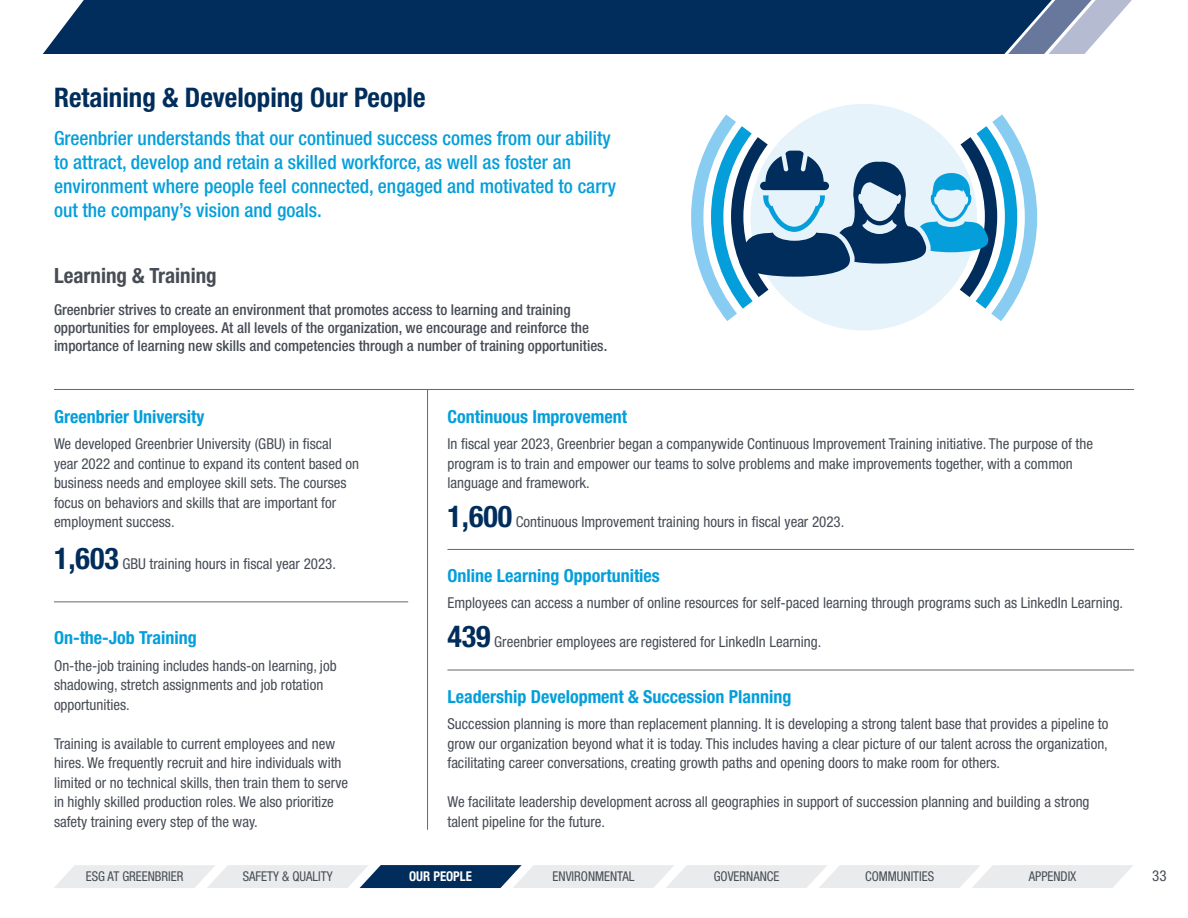
<style>
.page{position:relative;width:1188px;height:918px;background:#fff}
.page>*{position:absolute;margin:0;border:0;box-sizing:border-box;transform-origin:0 0}
.t1{font:700 condensed 27px "Helvetica Neue LT Std";color:#002d5b}
.t2{font:700 condensed 21px "Helvetica Neue LT Std";color:#474c55}
.t3{font:500 condensed 19.5px/24px "Helvetica Neue LT Std";color:#049fdb}
.t4{font:700 condensed 18px "Helvetica Neue LT Std";color:#049fdb}
.t5{font:condensed 15px/19.5px "Helvetica Neue LT Std";color:#474c55}
.t6{font:500 condensed 15px/18px "Helvetica Neue LT Std";color:#474c55}
.t7{font:condensed 13.5px "Helvetica Neue LT Std";color:#474c55;scale:.95 1}
.t8{font:700 condensed 13.5px "Helvetica Neue LT Std";color:#fff;scale:.95 1}
.s1{font-weight:700;font-size:30px;color:#002d5b}
</style>
<div class="page">
<hr style="left:427px;top:389px;width:1px;height:441px;background:#66686c">
<hr style="left:54px;top:389px;width:1080px;height:1px;background:#66686c">
<hr style="left:447px;top:549px;width:687px;height:1px;background:#66686c">
<hr style="left:447px;top:670px;width:687px;height:1px;background:#66686c">
<hr style="left:54px;top:602px;width:354px;height:1px;background:#66686c">
<svg style="left:691px;top:104px;width:347px;height:227px"></svg>
<div style="left:43px;top:0;width:965px;height:54px;background:#002d5b"></div>
<svg style="left:1008px;top:0;width:124px;height:54px"></svg>
<svg style="left:54px;top:865px;width:1079px;height:23px;background:#cdd4da"></svg>
<h1 class="t1" style="left:54px;top:81px;width:373px">Retaining &amp; Developing Our People</h1>
<p class="t3" style="left:54px;top:126px;width:564px">Greenbrier understands that our continued success comes from our ability to attract, develop and retain a skilled workforce, as well as foster an environment where people feel connected, engaged and motivated to carry out the company’s vision and goals.</p>
<h2 class="t2" style="left:54px;top:263px;width:164px">Learning &amp; Training</h2>
<p class="t6" style="left:54px;top:300px;width:555px">Greenbrier strives to create an environment that promotes access to learning and training opportunities for employees. At all levels of the organization, we encourage and reinforce the importance of learning new skills and competencies through a number of training opportunities.</p>
<p class="t4" style="left:54px;top:406px;width:152px">Greenbrier University</p>
<p class="t5" style="left:54px;top:434px;width:307px">We developed Greenbrier University (GBU) in fiscal year 2022 and continue to expand its content based on business needs and employee skill sets. The courses focus on behaviors and skills that are important for employment success.</p>
<p class="t5" style="left:54px;top:554px;width:284px"><span class="s1">1,603</span> GBU training hours in fiscal year 2023.</p>
<p class="t4" style="left:54px;top:627px;width:144px">On-the-Job Training</p>
<p class="t5" style="left:54px;top:655px;width:284px">On-the-job training includes hands-on learning, job shadowing, stretch assignments and job rotation opportunities.</p>
<p class="t5" style="left:54px;top:733px;width:296px">Training is available to current employees and new hires. We frequently recruit and hire individuals with limited or no technical skills, then train them to serve in highly skilled production roles. We also prioritize safety training every step of the way.</p>
<p class="t4" style="left:447px;top:406px;width:181px">Continuous Improvement</p>
<p class="t5" style="left:447px;top:434px;width:647px">In fiscal year 2023, Greenbrier began a companywide Continuous Improvement Training initiative. The purpose of the program is to train and empower our teams to solve problems and make improvements together, with a common language and framework.</p>
<p class="t5" style="left:447px;top:512px;width:398px"><span class="s1">1,600</span> Continuous Improvement training hours in fiscal year 2023.</p>
<p class="t4" style="left:447px;top:564px;width:214px">Online Learning Opportunities</p>
<p class="t5" style="left:447px;top:593px;width:677px">Employees can access a number of online resources for self-paced learning through programs such as LinkedIn Learning.</p>
<p class="t5" style="left:447px;top:632px;width:375px"><span class="s1">439</span> Greenbrier employees are registered for LinkedIn Learning.</p>
<p class="t4" style="left:447px;top:685px;width:346px">Leadership Development &amp; Succession Planning</p>
<p class="t5" style="left:447px;top:714px;width:663px;text-align:justify">Succession planning is more than replacement planning. It is developing a strong talent base that provides a pipeline to grow our organization beyond what it is today. This includes having a clear picture of our talent across the organization, facilitating career conversations, creating growth paths and opening doors to make room for others.</p>
<p class="t5" style="left:447px;top:792px;width:644px">We facilitate leadership development across all geographies in support of succession planning and building a strong talent pipeline for the future.</p>
<p class="t7" style="left:86px;top:869px;width:104px">ESG AT GREENBRIER</p>
<p class="t7" style="left:243px;top:869px;width:96px">SAFETY &amp; QUALITY</p>
<p class="t8" style="left:409px;top:868px;width:68px">OUR PEOPLE</p>
<p class="t7" style="left:553px;top:869px;width:88px">ENVIRONMENTAL</p>
<p class="t7" style="left:714px;top:869px;width:71px">GOVERNANCE</p>
<p class="t7" style="left:865px;top:869px;width:74px">COMMUNITIES</p>
<p class="t7" style="left:1029px;top:869px;width:52px">APPENDIX</p>
<p class="t5" style="left:1152px;top:866px;width:16px">33</p>
</div>
